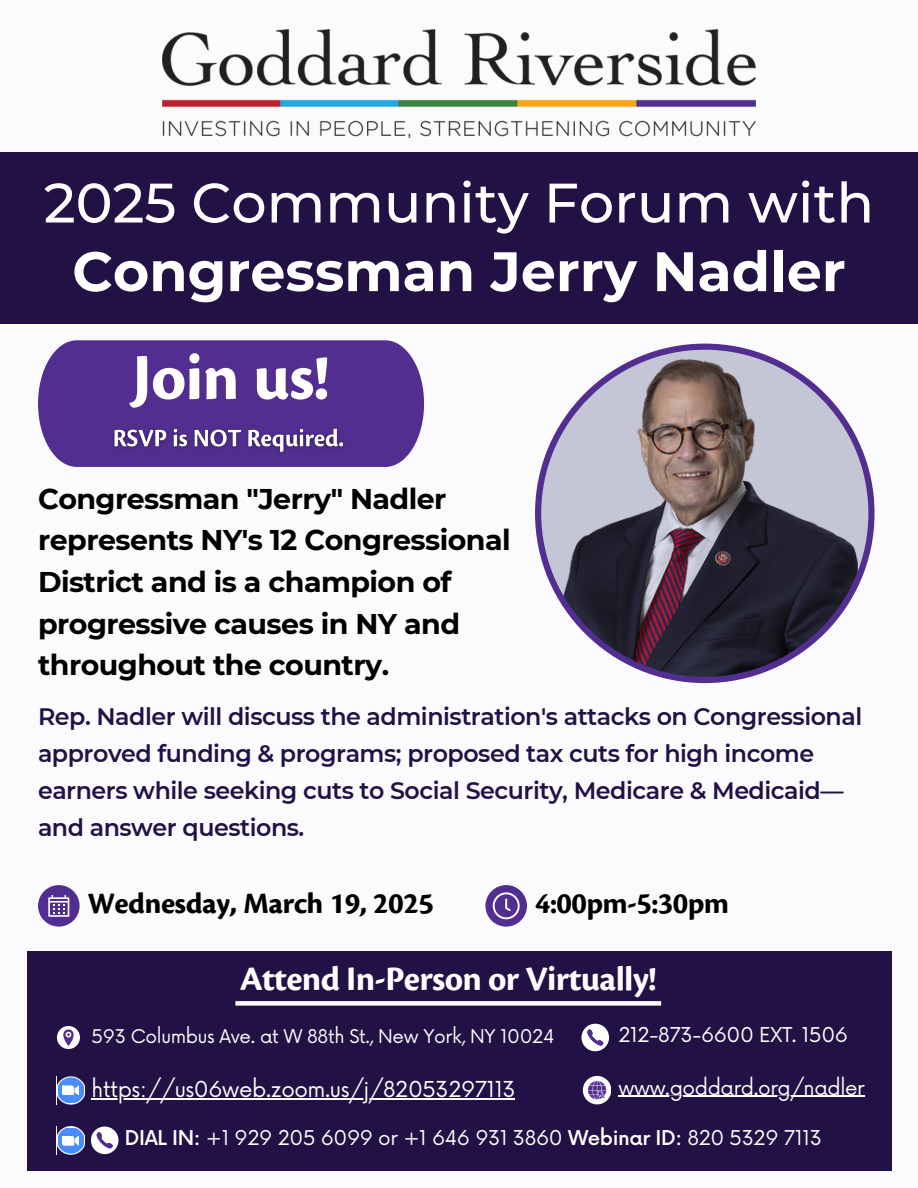
<style>
.page{position:relative;width:918px;height:1188px;background:#fbfbfd}
.page>*{position:absolute;margin:0;border:0;box-sizing:border-box;transform-origin:0 0}
.t1{font:68.25px "Cronos Pro Bold Capt";letter-spacing:-.02em;color:#fff}
.t2{font:500 55.5px/68.7px "Montserrat";color:#fff;text-align:center}
.t3{font:700 36px "Cronos Pro";letter-spacing:-.02em;color:#fff}
.t4{font:31.05px "Cronos Pro Bold Capt";letter-spacing:-.02em;color:#000}
.t5{font:700 31.05px "Cronos Pro";letter-spacing:-.02em;color:#000}
.t6{font:700 28.5px/41.7px "Montserrat";letter-spacing:-.02em;color:#000}
.t7{font:600 23.7px/37.2px "Montserrat";letter-spacing:-.02em;color:#214}
.t8{font:21.45px "Now";letter-spacing:-.02em;color:#fff}
.t9{font:19.95px "Now";letter-spacing:-.02em;color:#fff}
.t10{font:18.45px "Now";letter-spacing:-.02em;color:#fff}
.s1{font-weight:700}
.s2{font-weight:500}
</style>
<div class="page">
<div style="left:38px;top:885px;width:42px;height:42px;background:#522e91;border-radius:50%"></div>
<svg style="left:48px;top:895px;width:21px;height:21px"></svg>
<div style="left:485px;top:885px;width:42px;height:42px;background:#522e91;border-radius:50%"></div>
<svg style="left:493px;top:892px;width:27px;height:27px"></svg>
<svg style="left:535px;top:344px;width:340px;height:339px"></svg>
<div style="left:27px;top:951px;width:864px;height:220px;background:#214"></div>
<svg style="left:57px;top:1076px;width:28px;height:28px"></svg>
<svg style="left:58px;top:1077px;width:26px;height:26px"></svg>
<div style="left:63px;top:1086px;width:16px;height:9px;background:#fff"></div>
<div style="left:57px;top:1026px;width:23px;height:23px;background:#fff;border-radius:50%"></div>
<svg style="left:63px;top:1029px;width:10px;height:16px"></svg>
<svg style="left:57px;top:1127px;width:28px;height:28px"></svg>
<svg style="left:58px;top:1128px;width:26px;height:26px"></svg>
<div style="left:63px;top:1136px;width:16px;height:9px;background:#fff"></div>
<div style="left:581px;top:1024px;width:28px;height:27px;background:#fff;border-radius:50%"></div>
<svg style="left:587px;top:1029px;width:17px;height:17px"></svg>
<div style="left:91px;top:1127px;width:28px;height:27px;background:#fff;border-radius:50%"></div>
<svg style="left:96px;top:1132px;width:17px;height:17px"></svg>
<div style="left:235px;top:1001px;width:426px;height:5px;background:#fff"></div>
<img style="left:162px;top:29px;width:593px;height:108px">
<div style="left:0;top:153px;width:918px;height:171px;background:#214"></div>
<svg style="left:583px;top:1076px;width:28px;height:28px"></svg>
<hr style="left:92px;top:1098px;width:423px;height:1px;background:#fff">
<hr style="left:618px;top:1096px;width:246px;height:1px;background:#fff">
<div style="left:38px;top:340px;width:386px;height:127px;background:#522e91"></div>
<img style="left:106px;top:421px;width:247px;height:39px">
<h4 class="t2" style="left:44px;top:168px;width:832px">2025 Community Forum with<br><span class="s1">Congressman Jerry Nadler</span></h4>
<h3 class="t1" style="left:132px;top:346px;width:199px">Join us!</h3>
<p class="t6" style="left:38px;top:478px;width:474px">Congressman "Jerry" Nadler represents NY's 12 Congressional<br>District and is a champion of progressive causes in NY and throughout the country.</p>
<p class="t7" style="left:38px;top:698px;width:826px">Rep. Nadler will discuss the administration's attacks on Congressional approved funding &amp; programs; proposed tax cuts for high income earners while seeking cuts to Social Security, Medicare &amp; Medicaid–– and answer questions.</p>
<p class="t4" style="left:87px;top:889px;width:348px">Wednesday, March 19, 2025</p>
<h2 class="t5" style="left:535px;top:889px;width:196px">4:00pm-5:30pm</h2>
<h4 class="t3" style="left:240px;top:962px;width:419px">Attend In-Person or Virtually!</h4>
<p class="t9" style="left:618px;top:1024px;width:231px">212-873-6600 EXT. 1506</p>
<h5 class="t8" style="left:92px;top:1077px;width:426px">https://us06web.zoom.us/j/82053297113</h5>
<p class="t10" style="left:92px;top:1026px;width:465px">593 Columbus Ave. at W 88th St., New York, NY 10024</p>
<h4 class="t9" style="left:618px;top:1076px;width:248px">www.goddard.org/nadler</h4>
<p class="t9" style="left:125px;top:1127px;width:698px"><span class="s2">DIAL IN:</span> +1 929 205 6099 or +1 646 931 3860 <span class="s2">Webinar ID:</span> 820 5329 7113</p>
</div>
